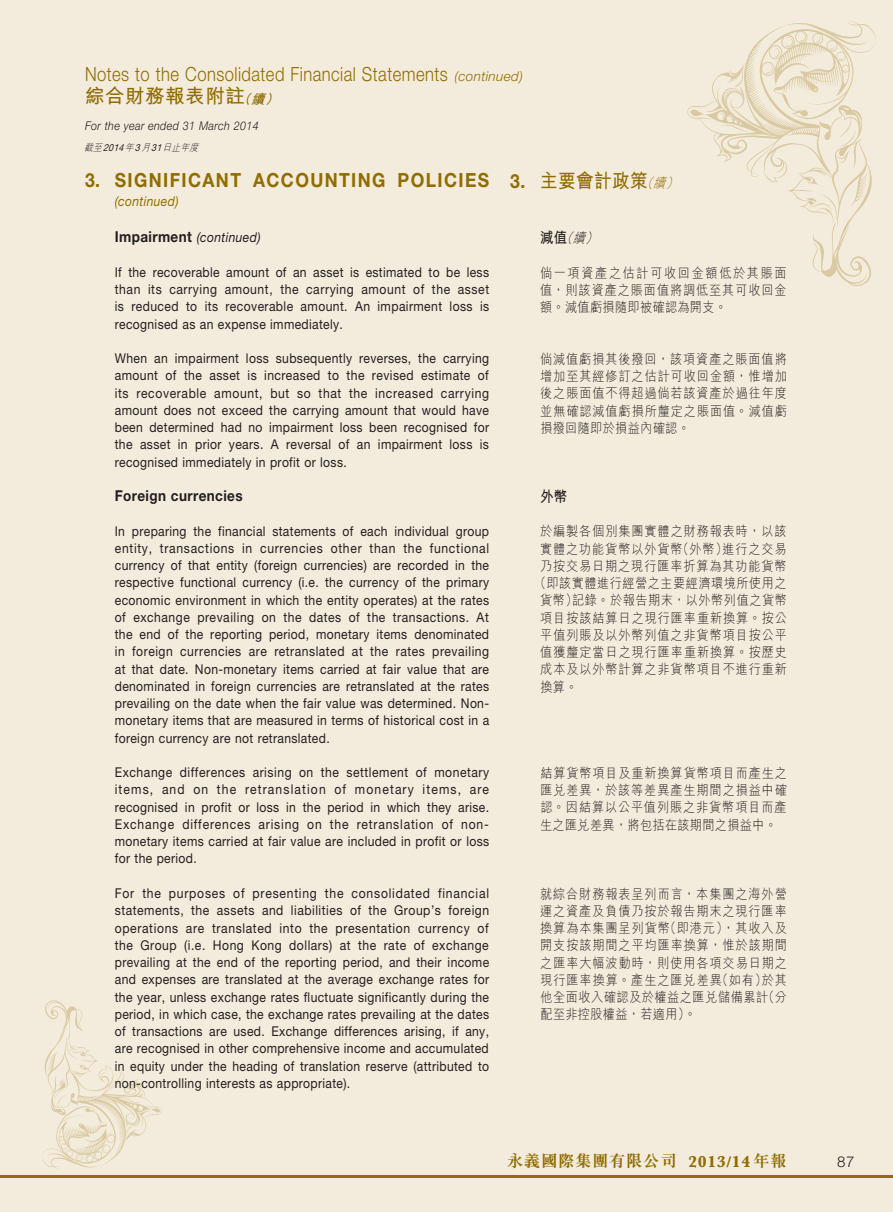
<style>
.page{position:relative;width:893px;height:1212px;background:#f3ebdb}
.page>*{position:absolute;margin:0;border:0;box-sizing:border-box;transform-origin:0 0}
.t1{font:300 19.5px "Helvetica Neue";letter-spacing:.03em;color:#906d00;scale:.85 1}
.t2{font:700 19.5px "Helvetica Neue";letter-spacing:.08em;color:#906d00;scale:.9 1}
.t3{font:700 19.5px "M Hei HK";letter-spacing:.03em;color:#906d00}
.t4{font:700 19.5px "M Hei HK";letter-spacing:.03em;color:#906d00;scale:.9 1}
.t5{font:700 16.5px "M Sung HK";letter-spacing:.035em;color:#906d00}
.t6{font:700 15px "Helvetica Neue";letter-spacing:.03em;color:#231f20;scale:.9 1}
.t7{font:300 15px "Helvetica Neue";color:#231f20}
.t8{font:700 15px "M Hei HK";color:#231f20;scale:.9 1}
.t9{font:13.5px/17.2px "Helvetica Neue";letter-spacing:.03em;color:#231f20;text-align:justify;scale:.9 1}
.t10{font:300 13.5px/17.2px "M Hei HK";letter-spacing:.07em;color:#231f20;text-align:justify;scale:.9 1}
.t11{font:300 13.5px "M Hei HK";letter-spacing:.045em;color:#231f20;scale:.9 1}
.t12{font:italic 13.5px "Helvetica Neue";letter-spacing:.03em;color:#231f20;scale:.9 1}
.t13{font:italic 13.5px "Helvetica Neue";letter-spacing:.03em;color:#906d00;scale:.9 1}
.t14{font:italic 300 13.5px "M Hei HK";color:#231f20;scale:.9 1}
.t15{font:italic 300 12px "Helvetica Neue";letter-spacing:.03em;color:#231f20;scale:.9 1}
.t16{font:italic 300 9.75px "M Hei HK";color:#231f20;scale:.9 1}
.s1{font-style:italic;font-size:13.5px}
.s2{font-family:"Helvetica Neue";font-weight:400}
.s3{font-weight:700;font-style:normal;font-size:15px}
.s4{font-family:"Helvetica Neue"}
.s5{font-weight:300;font-style:italic;font-size:13.5px}
</style>
<div class="page">
<svg style="left:687px;top:21px;width:189px;height:265px"></svg>
<svg style="left:787px;top:130px;width:69px;height:93px"></svg>
<svg style="left:786px;top:37px;width:7px;height:10px"></svg>
<svg style="left:800px;top:32px;width:6px;height:10px"></svg>
<svg style="left:774px;top:48px;width:5px;height:9px"></svg>
<svg style="left:816px;top:37px;width:4px;height:5px"></svg>
<svg style="left:830px;top:45px;width:4px;height:5px"></svg>
<svg style="left:766px;top:65px;width:6px;height:9px"></svg>
<svg style="left:719px;top:113px;width:30px;height:19px"></svg>
<svg style="left:42px;top:1000px;width:120px;height:168px"></svg>
<hr style="left:0;top:1176px;width:893px;height:2px;background:#906d00">
<h1 class="t1" style="left:85px;top:62px;width:517px">Notes to the Consolidated Financial Statements <span class="s1">(continued)</span></h1>
<h1 class="t3" style="left:85px;top:82px;width:200px">綜合財務報表附註<span class="s1">（續）</span></h1>
<p class="t15" style="left:85px;top:119px;width:194px">For the year ended 31 March 2014</p>
<p class="t16" style="left:84px;top:141px;width:132px">截至<span class="s2">2014</span>年<span class="s2">3</span>月<span class="s2">31</span>日止年度</p>
<h1 class="t2" style="left:85px;top:168px;width:451px">3. SIGNIFICANT ACCOUNTING POLICIES</h1>
<p class="t13" style="left:115px;top:193px;width:72px">(continued)</p>
<p class="t12" style="left:115px;top:229px;width:163px"><span class="s3">Impairment</span> (continued)</p>
<p class="t9" style="left:115px;top:263px;width:417px">If the recoverable amount of an asset is estimated to be less than its carrying amount, the carrying amount of the asset is reduced to its recoverable amount. An impairment loss is recognised as an expense immediately.</p>
<p class="t9" style="left:115px;top:349px;width:417px">When an impairment loss subsequently reverses, the carrying amount of the asset is increased to the revised estimate of its recoverable amount, but so that the increased carrying amount does not exceed the carrying amount that would have been determined had no impairment loss been recognised for the asset in prior years. A reversal of an impairment loss is recognised immediately in profit or loss.</p>
<p class="t6" style="left:115px;top:486px;width:143px">Foreign currencies</p>
<p class="t9" style="left:115px;top:522px;width:417px">In preparing the financial statements of each individual group entity, transactions in currencies other than the functional currency of that entity (foreign currencies) are recorded in the respective functional currency (i.e. the currency of the primary economic environment in which the entity operates) at the rates of exchange prevailing on the dates of the transactions. At the end of the reporting period, monetary items denominated in foreign currencies are retranslated at the rates prevailing at that date. Non-monetary items carried at fair value that are denominated in foreign currencies are retranslated at the rates prevailing on the date when the fair value was determined. Non&shy;monetary items that are measured in terms of historical cost in a foreign currency are not retranslated.</p>
<p class="t9" style="left:115px;top:763px;width:417px">Exchange differences arising on the settlement of monetary items, and on the retranslation of monetary items, are recognised in profit or loss in the period in which they arise.<br>Exchange differences arising on the retranslation of non&shy;monetary items carried at fair value are included in profit or loss for the period.</p>
<p class="t9" style="left:115px;top:884px;width:417px">For the purposes of presenting the consolidated financial statements, the assets and liabilities of the Group’s foreign operations are translated into the presentation currency of the Group (i.e. Hong Kong dollars) at the rate of exchange prevailing at the end of the reporting period, and their income and expenses are translated at the average exchange rates for the year, unless exchange rates fluctuate significantly during the period, in which case, the exchange rates prevailing at the dates of transactions are used. Exchange differences arising, if any, are recognised in other comprehensive income and accumulated in equity under the heading of translation reserve (attributed to non-controlling interests as appropriate).</p>
<h1 class="t4" style="left:510px;top:166px;width:193px"><span class="s4">3.</span> 主要會計政策<span class="s5">（續）</span></h1>
<p class="t14" style="left:540px;top:229px;width:71px"><span class="s3">減值</span>（續）</p>
<p class="t10" style="left:540px;top:263px;width:276px">倘一項資產之估計可收回金額低於其賬面值，則該資產之賬面值將調低至其可收回金額。減值虧損隨即被確認為開支。</p>
<p class="t10" style="left:540px;top:350px;width:276px">倘減值虧損其後撥回，該項資產之賬面值將增加至其經修訂之估計可收回金額，惟增加後之賬面值不得超過倘若該資產於過往年度並無確認減值虧損所釐定之賬面值。減值虧損撥回隨即於損益內確認。</p>
<p class="t8" style="left:540px;top:485px;width:32px">外幣</p>
<p class="t10" style="left:540px;top:522px;width:276px">於編製各個別集團實體之財務報表時，以該</p>
<p class="t10" style="left:540px;top:539px;width:276px">實體之功能貨幣以外貨幣（外幣）進行之交易</p>
<p class="t10" style="left:540px;top:557px;width:275px">乃按交易日期之現行匯率折算為其功能貨幣</p>
<p class="t11" style="left:534px;top:574px;width:282px">（即該實體進行經營之主要經濟環境所使用之</p>
<p class="t11" style="left:540px;top:591px;width:276px">貨幣）記錄。於報告期末，以外幣列值之貨幣</p>
<p class="t10" style="left:540px;top:608px;width:276px">項目按該結算日之現行匯率重新換算。按公</p>
<p class="t10" style="left:540px;top:626px;width:275px">平值列賬及以外幣列值之非貨幣項目按公平</p>
<p class="t10" style="left:540px;top:643px;width:276px">值獲釐定當日之現行匯率重新換算。按歷史</p>
<p class="t10" style="left:540px;top:660px;width:275px">成本及以外幣計算之非貨幣項目不進行重新</p>
<p class="t10" style="left:540px;top:677px;width:43px">換算。</p>
<p class="t10" style="left:540px;top:764px;width:276px">結算貨幣項目及重新換算貨幣項目而產生之匯兌差異，於該等差異產生期間之損益中確認。因結算以公平值列賬之非貨幣項目而產生之匯兌差異，將包括在該期間之損益中。</p>
<p class="t10" style="left:540px;top:884px;width:276px">就綜合財務報表呈列而言，本集團之海外營運之資產及負債乃按於報告期末之現行匯率換算為本集團呈列貨幣（即港元），其收入及開支按該期間之平均匯率換算，惟於該期間之匯率大幅波動時，則使用各項交易日期之現行匯率換算。產生之匯兌差異（如有）於其他全面收入確認及於權益之匯兌儲備累計（分配至非控股權益，若適用）。</p>
<p class="t5" style="left:507px;top:1150px;width:281px">永義國際集團有限公司 2013/14年報</p>
<p class="t7" style="left:837px;top:1153px;width:19px">87</p>
</div>
